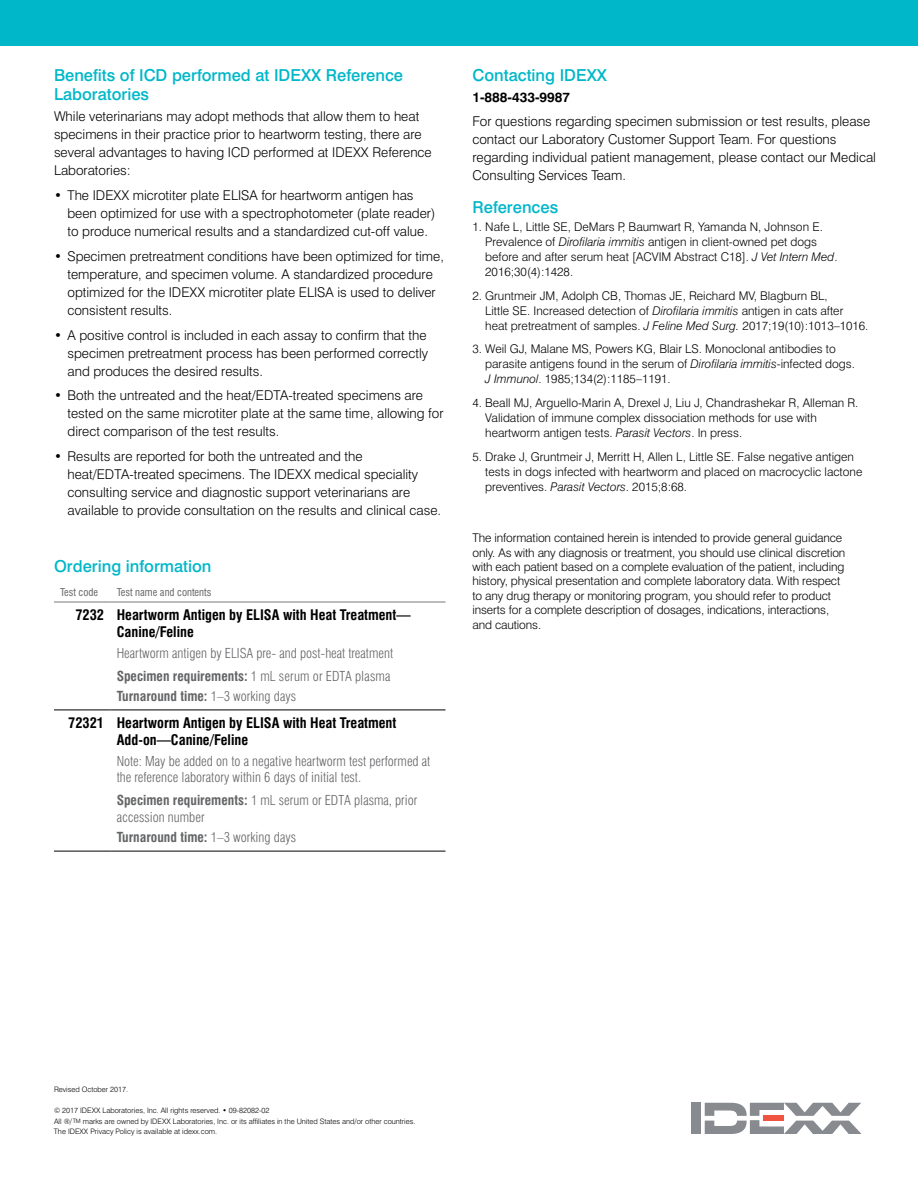
<style>
.page{position:relative;width:918px;height:1188px;background:#fff}
.page>*{position:absolute;margin:0;border:0;box-sizing:border-box;transform-origin:0 0}
.t1{font:500 16.5px/19.5px "Swiss 721 BT";color:#00b7c9}
.t2{font:700 condensed 14.25px/17.1px "Swiss 721 BT";color:#000}
.t3{font:300 13.5px/18px "Swiss 721 BT";color:#000}
.t4{font:300 condensed 13.5px/16.5px "Swiss 721 BT";color:#636466}
.t5{font:700 condensed 13.5px "Swiss 721 BT";color:#636466}
.t6{font:700 13.5px "Swiss 721 BT";color:#000}
.t7{font:300 12px/15px "Swiss 721 BT";color:#000}
.t8{font:condensed 10.5px "Swiss 721 BT";color:#636466}
.t9{font:300 7.5px/10.5px "Swiss 721 BT";color:#000}
.s1{font-weight:700}
.s2{font-weight:300}
.s3{font-style:italic}
.s4{font-size:6px}
</style>
<div class="page">
<div style="left:0;top:0;width:918px;height:46px;background:#00b7c9"></div>
<div style="left:691px;top:1103px;width:10px;height:31px;background:#878a8f"></div>
<svg style="left:705px;top:1103px;width:157px;height:31px"></svg>
<hr style="left:54px;top:602px;width:57px;height:1px;background:#77787b">
<hr style="left:111px;top:602px;width:335px;height:1px;background:#77787b">
<hr style="left:54px;top:710px;width:57px;height:1px;background:#000">
<hr style="left:111px;top:710px;width:335px;height:1px;background:#000">
<hr style="left:54px;top:851px;width:57px;height:1px;background:#000">
<hr style="left:111px;top:851px;width:335px;height:1px;background:#000">
<h1 class="t1" style="left:54px;top:65px;width:351px">Benefits of ICD performed at IDEXX Reference<br>Laboratories</h1>
<p class="t3" style="left:54px;top:108px;width:379px">While veterinarians may adopt methods that allow them to heat specimens in their practice prior to heartworm testing, there are several advantages to having ICD performed at IDEXX Reference Laboratories:</p>
<p class="t3" style="left:68px;top:186px;width:369px;text-indent:-14px">• The IDEXX microtiter plate ELISA for heartworm antigen has been optimized for use with a spectrophotometer (plate reader) to produce numerical results and a standardized cut-off value.</p>
<p class="t3" style="left:68px;top:247px;width:378px;text-indent:-14px">• Specimen pretreatment conditions have been optimized for time, temperature, and specimen volume. A standardized procedure optimized for the IDEXX microtiter plate ELISA is used to deliver consistent results.</p>
<p class="t3" style="left:68px;top:326px;width:362px;text-align:justify;text-indent:-14px">• A positive control is included in each assay to confirm that the specimen pretreatment process has been performed correctly and produces the desired results.</p>
<p class="t3" style="left:68px;top:387px;width:378px;text-indent:-14px">• Both the untreated and the heat/EDTA-treated specimens are tested on the same microtiter plate at the same time, allowing for direct comparison of the test results.</p>
<p class="t3" style="left:68px;top:447px;width:375px;text-indent:-14px">• Results are reported for both the untreated and the heat/EDTA-treated specimens. The IDEXX medical speciality consulting service and diagnostic support veterinarians are available to provide consultation on the results and clinical case.</p>
<h1 class="t1" style="left:54px;top:557px;width:159px">Ordering information</h1>
<p class="t8" style="left:60px;top:586px;width:40px">Test code</p>
<p class="t8" style="left:117px;top:586px;width:96px">Test name and contents</p>
<p class="t2" style="left:117px;top:606px;width:295px;text-indent:-41px">7232 Heartworm Antigen by ELISA with Heat Treatment—<br>Canine/Feline</p>
<p class="t4" style="left:117px;top:641px;width:278px;line-height:23px">Heartworm antigen by ELISA pre- and post-heat treatment<br><span class="s1">Specimen requirements:</span> 1 mL serum or EDTA plasma</p>
<p class="t5" style="left:117px;top:688px;width:181px">Turnaround time: <span class="s2">1–3 working days</span></p>
<p class="t2" style="left:117px;top:714px;width:281px;text-indent:-48px">72321 Heartworm Antigen by ELISA with Heat Treatment<br>Add-on—Canine/Feline</p>
<p class="t4" style="left:117px;top:753px;width:315px">Note: May be added on to a negative heartworm test performed at the reference laboratory within 6 days of initial test.</p>
<p class="t4" style="left:117px;top:792px;width:302px"><span class="s1">Specimen requirements:</span> 1 mL serum or EDTA plasma, prior accession number</p>
<p class="t5" style="left:117px;top:829px;width:181px">Turnaround time: <span class="s2">1–3 working days</span></p>
<h1 class="t1" style="left:472px;top:65px;width:136px">Contacting IDEXX</h1>
<p class="t6" style="left:472px;top:89px;width:99px">1-888-433-9987</p>
<p class="t3" style="left:472px;top:113px;width:405px">For questions regarding specimen submission or test results, please contact our Laboratory Customer Support Team. For questions regarding individual patient management, please contact our Medical Consulting Services Team.</p>
<h1 class="t1" style="left:472px;top:197px;width:87px">References</h1>
<p class="t7" style="left:485px;top:219px;width:354px;text-indent:-13px">1. Nafe L, Little SE, DeMars P, Baumwart R, Yamanda N, Johnson E.<br>Prevalence of <span class="s3">Dirofilaria immitis</span> antigen in client-owned pet dogs before and after serum heat [ACVIM Abstract C18]. <span class="s3">J Vet Intern Med</span>.<br>2016;30(4):1428.</p>
<p class="t7" style="left:485px;top:288px;width:385px;text-indent:-13px">2. Gruntmeir JM, Adolph CB, Thomas JE, Reichard MV, Blagburn BL,<br>Little SE. Increased detection of <span class="s3">Dirofilaria immitis</span> antigen in cats after heat pretreatment of samples. <span class="s3">J Feline Med Surg.</span> 2017;19(10):1013–1016.</p>
<p class="t7" style="left:485px;top:342px;width:371px;text-indent:-13px">3. Weil GJ, Malane MS, Powers KG, Blair LS. Monoclonal antibodies to parasite antigens found in the serum of <span class="s3">Dirofilaria immitis</span>-infected dogs.<br><span class="s3">J Immunol</span>. 1985;134(2):1185–1191.</p>
<p class="t7" style="left:485px;top:395px;width:374px;text-indent:-13px">4. Beall MJ, Arguello-Marin A, Drexel J, Liu J, Chandrashekar R, Alleman R.<br>Validation of immune complex dissociation methods for use with heartworm antigen tests. <span class="s3">Parasit Vectors</span>. In press.</p>
<p class="t7" style="left:485px;top:449px;width:379px;text-indent:-13px">5. Drake J, Gruntmeir J, Merritt H, Allen L, Little SE. False negative antigen tests in dogs infected with heartworm and placed on macrocyclic lactone preventives. <span class="s3">Parasit Vectors</span>. 2015;8:68.</p>
<p class="t7" style="left:472px;top:531px;width:374px;line-height:14.4px">The information contained herein is intended to provide general guidance only. As with any diagnosis or treatment, you should use clinical discretion with each patient based on a complete evaluation of the patient, including history, physical presentation and complete laboratory data. With respect to any drug therapy or monitoring program, you should refer to product inserts for a complete description of dosages, indications, interactions, and cautions.</p>
<p class="t9" style="left:54px;top:1084px;width:76px">Revised October 2017.</p>
<p class="t9" style="left:54px;top:1105px;width:363px">© 2017 IDEXX Laboratories, Inc. All rights reserved. • 09-82082-02<br>All ®/<span class="s4">TM</span> marks are owned by IDEXX Laboratories, Inc. or its affiliates in the United States and/or other countries.<br>The IDEXX Privacy Policy is available at idexx.com.</p>
</div>
